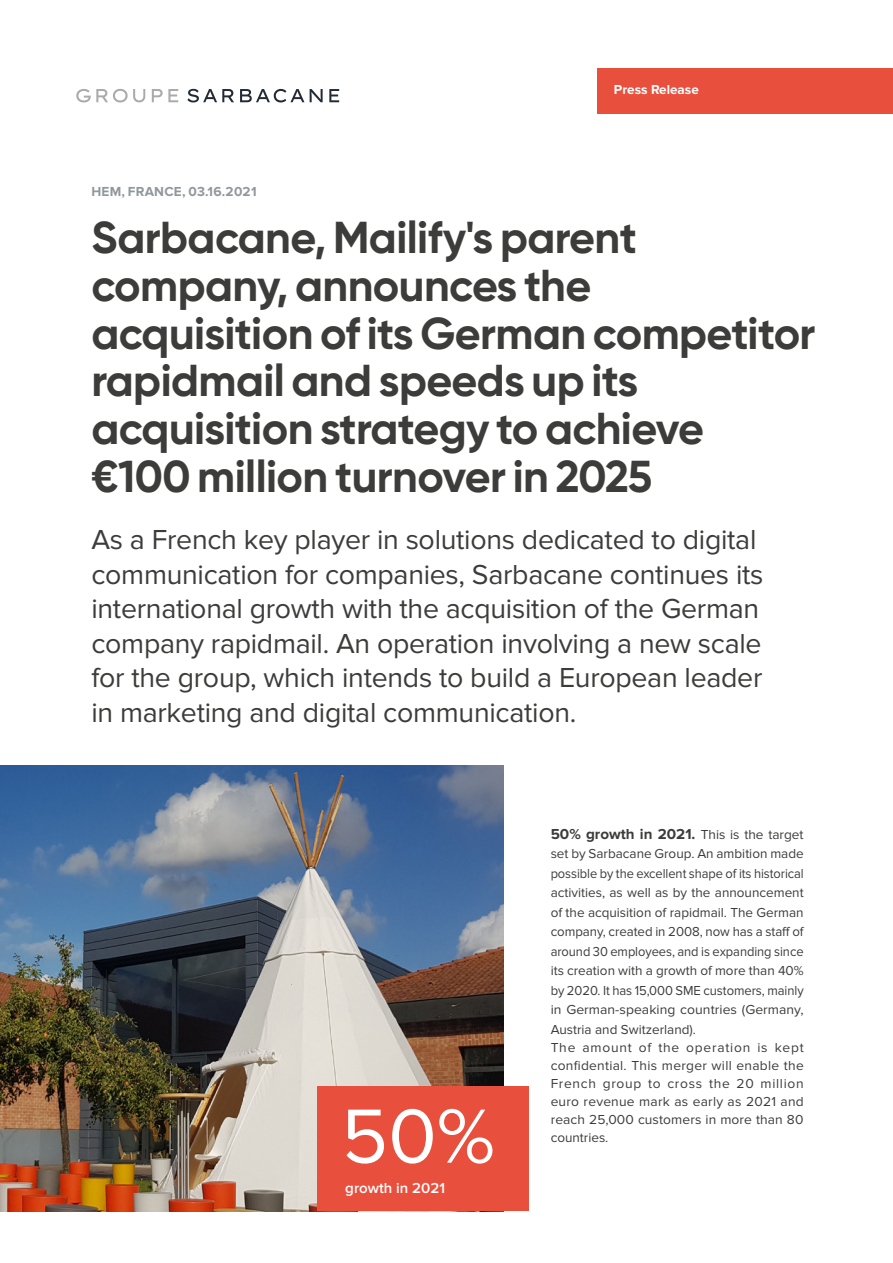
<style>
.page{position:relative;width:893px;height:1263px;background:#fff}
.page>*{position:absolute;margin:0;border:0;box-sizing:border-box;transform-origin:0 0}
.t1{font:79.5px "Proxima Nova";color:#fff}
.t2{font:700 44.7px/48px "Gilroy";letter-spacing:-.015em;color:#3c3c3b}
.t3{font:28.5px/34.5px "Proxima Nova";letter-spacing:-.01em;color:#3c3c3b}
.t4{font:700 15px "Proxima Nova";color:#3c3c3b}
.t5{font:600 15px "Proxima Nova";color:#fff}
.t6{font:13.5px/19.5px "Proxima Nova";letter-spacing:.005em;color:#3c3c3b;text-align:justify}
.t7{font:700 13.5px "Proxima Nova";letter-spacing:.015em;color:#91989c}
.t8{font:700 13.5px "Proxima Nova";color:#fff}
.s1{font-weight:400;font-size:13.5px}
</style>
<div class="page">
<div style="left:597px;top:68px;width:296px;height:45px;background:#e94f3d"></div>
<img style="left:0;top:765px;width:504px;height:446px">
<div style="left:317px;top:1086px;width:211px;height:125px;background:#e94f3d"></div>
<svg style="left:76px;top:89px;width:69px;height:13px"></svg>
<svg style="left:152px;top:89px;width:26px;height:13px"></svg>
<svg style="left:187px;top:89px;width:47px;height:13px"></svg>
<svg style="left:240px;top:89px;width:64px;height:13px"></svg>
<svg style="left:310px;top:89px;width:13px;height:13px"></svg>
<svg style="left:329px;top:89px;width:10px;height:13px"></svg>
<p class="t8" style="left:614px;top:82px;width:86px">Press Release</p>
<p class="t7" style="left:91px;top:184px;width:167px">HEM, FRANCE, 03.16.2021</p>
<h2 class="t2" style="left:91px;top:213px;width:726px">Sarbacane, Mailify's parent company, announces the acquisition of its German competitor rapidmail and speeds up its acquisition strategy to achieve<br>€100 million turnover in 2025</h2>
<p class="t3" style="left:91px;top:523px;width:674px">As a French key player in solutions dedicated to digital communication for companies, Sarbacane continues its international growth with the acquisition of the German company rapidmail. An operation involving a new scale for the group, which intends to build a European leader in marketing and digital communication.</p>
<h1 class="t1" style="left:341px;top:1090px;width:155px">50%</h1>
<p class="t5" style="left:345px;top:1179px;width:101px">growth in 2021</p>
<p class="t4" style="left:551px;top:825px;width:254px">50% growth in 2021. <span class="s1">This is the target</span></p>
<p class="t6" style="left:551px;top:844px;width:255px">set by Sarbacane Group. An ambition made possible by the excellent shape of its historical activities, as well as by the announcement of the acquisition of rapidmail. The German company, created in 2008, now has a staff of around 30 employees, and is expanding since its creation with a growth of more than 40% by 2020. It has 15,000 SME customers, mainly in German-speaking countries (Germany, Austria and Switzerland).</p>
<p class="t6" style="left:551px;top:1038px;width:255px;line-height:18px">The amount of the operation is kept confidential. This merger will enable the French group to cross the 20 million euro revenue mark as early as 2021 and reach 25,000 customers in more than 80 countries.</p>
</div>
